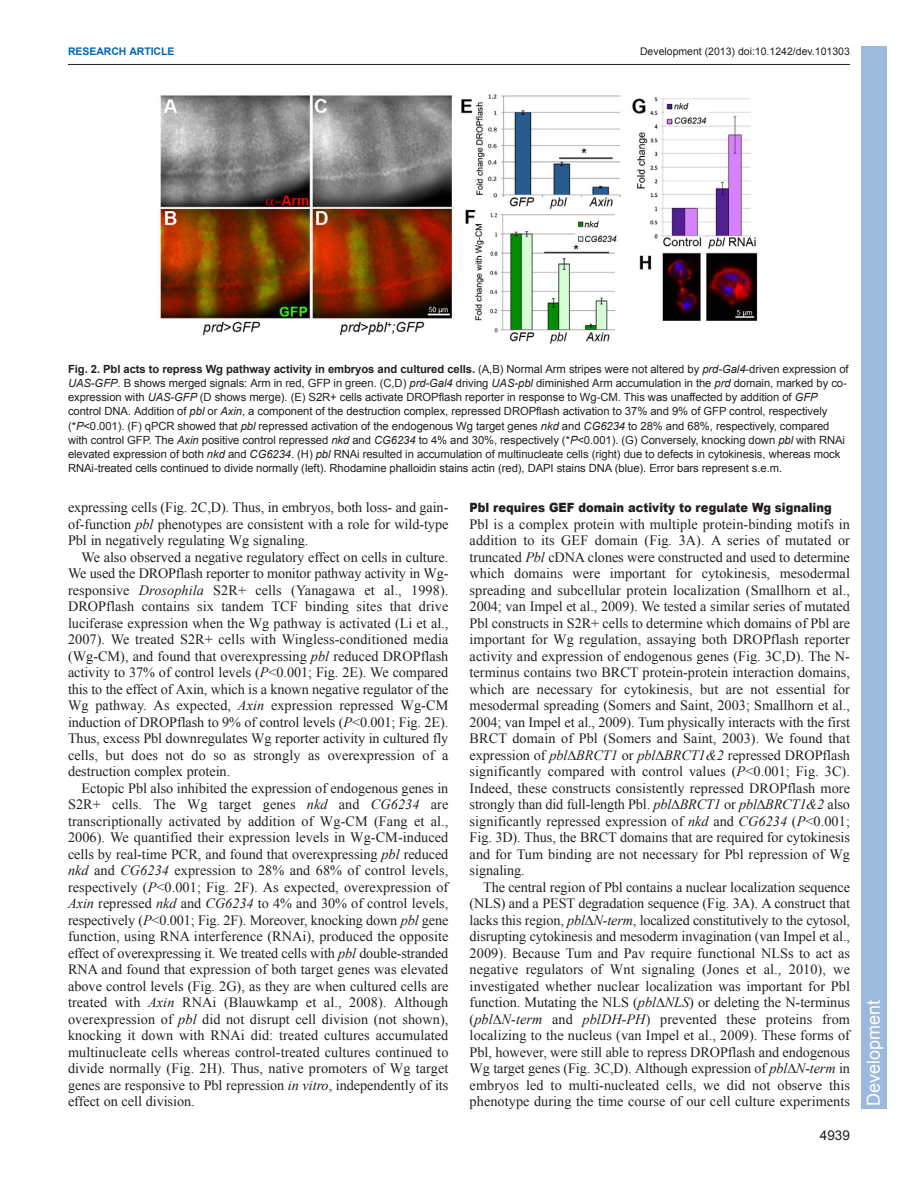
<style>
.page{position:relative;width:918px;height:1188px;background:#fff}
.page>*{position:absolute;margin:0;border:0;box-sizing:border-box;transform-origin:0 0}
.t1{font:18px "Arial";color:#fff}
.t2{font:14.25px/16.5px "Times New Roman";letter-spacing:-.005em;color:#231f20;text-align:justify}
.t3{font:13.5px "Arial";color:#231f20}
.t4{font:900 12.75px "Arial";color:#231f20;scale:.9 1}
.t5{font:11.25px/14.2px "Arial";letter-spacing:-.005em;color:#231f20}
.t6{font:10.5px "Arial";color:#231f20}
.t7{font:700 10.5px "Arial";letter-spacing:-.005em;color:#0166b3}
.s1{font-weight:700}
.s2{font-style:italic}
</style>
<div class="page">
<hr style="left:68px;top:64px;width:782px;height:1px;background:#231f20">
<img style="left:160px;top:94px;width:598px;height:250px">
<div style="left:861px;top:46px;width:25px;height:1063px;background:#9cb9db"></div>
<p class="t7" style="left:68px;top:45px;width:108px">RESEARCH ARTICLE</p>
<p class="t6" style="left:640px;top:45px;width:211px">Development (2013) doi:10.1242/dev.101303</p>
<p class="t5" style="left:68px;top:362px;width:782px"><span class="s1">Fig. 2. Pbl acts to repress Wg pathway activity in embryos and cultured cells.</span> (A,B) Normal Arm stripes were not altered by <span class="s2">prd-Gal4</span>-driven expression of <span class="s2">UAS-GFP</span>. B shows merged signals: Arm in red, GFP in green. (C,D) <span class="s2">prd-Gal4</span> driving <span class="s2">UAS-pbl</span> diminished Arm accumulation in the <span class="s2">prd</span> domain, marked by co&shy;expression with <span class="s2">UAS-GFP</span> (D shows merge). (E) S2R+ cells activate DROPflash reporter in response to Wg-CM. This was unaffected by addition of <span class="s2">GFP </span>control DNA. Addition of <span class="s2">pbl</span> or <span class="s2">Axin</span>, a component of the destruction complex, repressed DROPflash activation to 37% and 9% of GFP control, respectively (*<span class="s2">P</span>&lt;0.001). (F) qPCR showed that <span class="s2">pbl</span> repressed activation of the endogenous Wg target genes <span class="s2">nkd</span> and <span class="s2">CG6234</span> to 28% and 68%, respectively, compared with control GFP. The <span class="s2">Axin</span> positive control repressed <span class="s2">nkd</span> and <span class="s2">CG6234</span> to 4% and 30%, respectively (*<span class="s2">P</span>&lt;0.001). (G) Conversely, knocking down <span class="s2">pbl</span> with RNAi elevated expression of both <span class="s2">nkd</span> and <span class="s2">CG6234</span>. (H) <span class="s2">pbl</span> RNAi resulted in accumulation of multinucleate cells (right) due to defects in cytokinesis, whereas mock RNAi-treated cells continued to divide normally (left). Rhodamine phalloidin stains actin (red), DAPI stains DNA (blue). Error bars represent s.e.m.</p>
<p class="t2" style="left:68px;top:499px;width:382px">expressing cells (Fig. 2C,D). Thus, in embryos, both loss- and gain&shy;of-function <span class="s2">pbl</span> phenotypes are consistent with a role for wild-type Pbl in negatively regulating Wg signaling.</p>
<p class="t2" style="left:68px;top:549px;width:382px;text-indent:14px">We also observed a negative regulatory effect on cells in culture.<br>We used the DROPflash reporter to monitor pathway activity in Wg&shy;responsive <span class="s2">Drosophila</span> S2R+ cells (Yanagawa et al., 1998).<br>DROPflash contains six tandem TCF binding sites that drive luciferase expression when the Wg pathway is activated (Li et al., 2007). We treated S2R+ cells with Wingless-conditioned media (Wg-CM), and found that overexpressing <span class="s2">pbl</span> reduced DROPflash activity to 37% of control levels (<span class="s2">P</span>&lt;0.001; Fig. 2E). We compared this to the effect of Axin, which is a known negative regulator of the Wg pathway. As expected, <span class="s2">Axin</span> expression repressed Wg-CM induction of DROPflash to 9% of control levels (<span class="s2">P</span>&lt;0.001; Fig. 2E).<br>Thus, excess Pbl downregulates Wg reporter activity in cultured fly cells, but does not do so as strongly as overexpression of a destruction complex protein.</p>
<p class="t2" style="left:68px;top:780px;width:382px;text-indent:13px">Ectopic Pbl also inhibited the expression of endogenous genes in S2R+ cells. The Wg target genes <span class="s2">nkd</span> and <span class="s2">CG6234</span> are transcriptionally activated by addition of Wg-CM (Fang et al., 2006). We quantified their expression levels in Wg-CM-induced cells by real-time PCR, and found that overexpressing <span class="s2">pbl</span> reduced <span class="s2">nkd</span> and <span class="s2">CG6234</span> expression to 28% and 68% of control levels, respectively (<span class="s2">P</span>&lt;0.001; Fig. 2F). As expected, overexpression of <span class="s2">Axin</span> repressed <span class="s2">nkd</span> and <span class="s2">CG6234</span> to 4% and 30% of control levels, respectively (<span class="s2">P</span>&lt;0.001; Fig. 2F). Moreover, knocking down <span class="s2">pbl</span> gene function, using RNA interference (RNAi), produced the opposite effect of overexpressing it. We treated cells with <span class="s2">pbl</span> double-stranded RNA and found that expression of both target genes was elevated above control levels (Fig. 2G), as they are when cultured cells are treated with <span class="s2">Axin</span> RNAi (Blauwkamp et al., 2008). Although overexpression of <span class="s2">pbl</span> did not disrupt cell division (not shown), knocking it down with RNAi did: treated cultures accumulated multinucleate cells whereas control-treated cultures continued to divide normally (Fig. 2H). Thus, native promoters of Wg target genes are responsive to Pbl repression <span class="s2">in vitro</span>, independently of its effect on cell division.</p>
<p class="t4" style="left:470px;top:498px;width:404px">Pbl requires GEF domain activity to regulate Wg signaling</p>
<p class="t2" style="left:470px;top:516px;width:382px">Pbl is a complex protein with multiple protein-binding motifs in addition to its GEF domain (Fig. 3A). A series of mutated or truncated <span class="s2">Pbl</span> cDNA clones were constructed and used to determine which domains were important for cytokinesis, mesodermal spreading and subcellular protein localization (Smallhorn et al., 2004; van Impel et al., 2009). We tested a similar series of mutated Pbl constructs in S2R+ cells to determine which domains of Pbl are important for Wg regulation, assaying both DROPflash reporter activity and expression of endogenous genes (Fig. 3C,D). The N&shy;terminus contains two BRCT protein-protein interaction domains, which are necessary for cytokinesis, but are not essential for mesodermal spreading (Somers and Saint, 2003; Smallhorn et al., 2004; van Impel et al., 2009). Tum physically interacts with the first BRCT domain of Pbl (Somers and Saint, 2003). We found that expression of <span class="s2">pbl∆BRCT1</span> or <span class="s2">pbl∆BRCT1&amp;2</span> repressed DROPflash significantly compared with control values (<span class="s2">P</span>&lt;0.001; Fig. 3C).<br>Indeed, these constructs consistently repressed DROPflash more strongly than did full-length Pbl. <span class="s2">pbl∆BRCT1</span> or <span class="s2">pbl∆BRCT1&amp;2</span> also significantly repressed expression of <span class="s2">nkd</span> and <span class="s2">CG6234</span> (<span class="s2">P</span>&lt;0.001; Fig. 3D). Thus, the BRCT domains that are required for cytokinesis and for Tum binding are not necessary for Pbl repression of Wg signaling.</p>
<p class="t2" style="left:470px;top:879px;width:382px;text-indent:14px">The central region of Pbl contains a nuclear localization sequence (NLS) and a PEST degradation sequence (Fig. 3A). A construct that lacks this region, <span class="s2">pbl∆N-term</span>, localized constitutively to the cytosol, disrupting cytokinesis and mesoderm invagination (van Impel et al., 2009). Because Tum and Pav require functional NLSs to act as negative regulators of Wnt signaling (Jones et al., 2010), we investigated whether nuclear localization was important for Pbl function. Mutating the NLS (<span class="s2">pbl∆NLS</span>) or deleting the N-terminus (<span class="s2">pbl∆N-term</span> and <span class="s2">pblDH-PH</span>) prevented these proteins from localizing to the nucleus (van Impel et al., 2009). These forms of Pbl, however, were still able to repress DROPflash and endogenous Wg target genes (Fig. 3C,D). Although expression of <span class="s2">pbl∆N-term</span> in embryos led to multi-nucleated cells, we did not observe this phenotype during the time course of our cell culture experiments</p>
<p class="t3" style="left:820px;top:1128px;width:32px">4939</p>
<p class="t1" style="left:862px;top:1106px;width:108px;rotate:-90deg">Development</p>
</div>
